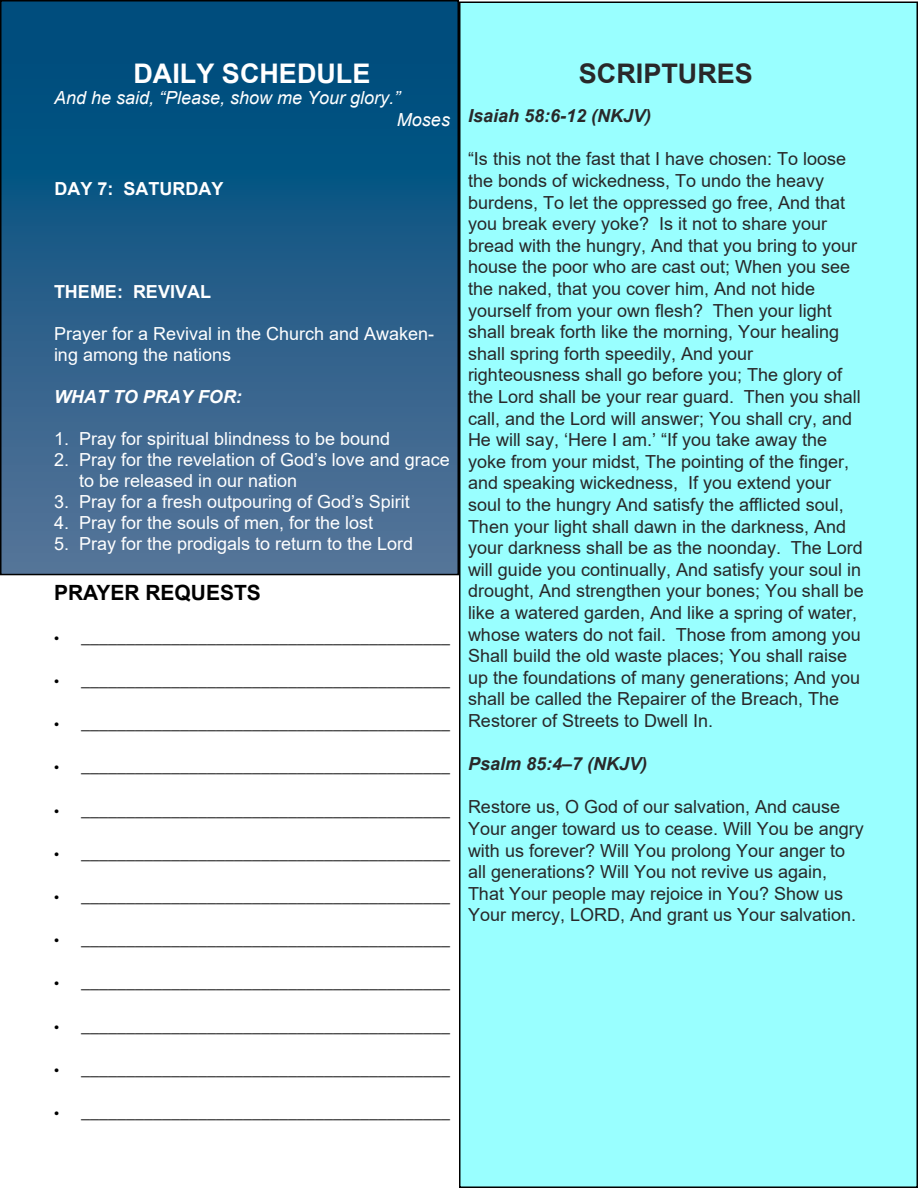
<style>
.page{position:relative;width:918px;height:1188px;background:#fff}
.page>*{position:absolute;margin:0;border:0;box-sizing:border-box;transform-origin:0 0}
.t1{font:700 27px "Arial";color:#fff}
.t2{font:700 27px "Arial";color:#292829}
.t3{font:700 21px "Arial";color:#000}
.t4{font:18px/21.6px "Arial";color:#292829}
.t5{font:18px "Myriad Pro";color:#000}
.t6{font:18px/21px "Arial";color:#fff}
.t7{font:italic 18px/21.6px "Arial";color:#fff}
.t8{font:italic 700 18px "Arial";color:#292829}
.t9{font:700 18px "Arial";color:#fff}
.t10{font:italic 700 18px "Arial";color:#fff}
</style>
<div class="page">
<div style="left:460px;top:2px;width:457px;height:1185px;background:#9ff"></div>
<div style="left:1px;top:1px;width:457px;height:574px;background:linear-gradient(to bottom,#00497a,#577498)"></div>
<div style="left:0;top:0;width:459px;height:575px;border:2px solid #000"></div>
<h1 class="t1" style="left:133px;top:54px;width:239px">DAILY SCHEDULE</h1>
<p class="t7" style="left:397px;top:87px;width:55px;text-indent:-343px">And he said, “Please, show me Your glory.”<br>Moses</p>
<p class="t9" style="left:55px;top:176px;width:171px">DAY 7: SATURDAY</p>
<p class="t9" style="left:54px;top:279px;width:159px">THEME: REVIVAL</p>
<p class="t6" style="left:54px;top:323px;width:382px">Prayer for a Revival in the Church and Awaken&shy;ing among the nations</p>
<p class="t10" style="left:54px;top:385px;width:189px">WHAT TO PRAY FOR:</p>
<p class="t6" style="left:54px;top:428px;width:338px">1. Pray for spiritual blindness to be bound</p>
<p class="t6" style="left:79px;top:449px;width:372px;text-indent:-25px">2. Pray for the revelation of God’s love and grace to be released in our nation</p>
<p class="t6" style="left:54px;top:491px;width:357px">3. Pray for a fresh outpouring of God’s Spirit</p>
<p class="t6" style="left:54px;top:512px;width:321px">4. Pray for the souls of men, for the lost</p>
<p class="t6" style="left:54px;top:533px;width:361px">5. Pray for the prodigals to return to the Lord</p>
<p class="t3" style="left:54px;top:577px;width:208px">PRAYER REQUESTS</p>
<p class="t5" style="left:54px;top:626px;width:397px">• _________________________________________</p>
<p class="t5" style="left:54px;top:669px;width:397px">• _________________________________________</p>
<p class="t5" style="left:54px;top:712px;width:397px">• _________________________________________</p>
<p class="t5" style="left:54px;top:755px;width:397px">• _________________________________________</p>
<p class="t5" style="left:54px;top:798px;width:397px">• _________________________________________</p>
<p class="t5" style="left:54px;top:842px;width:397px">• _________________________________________</p>
<p class="t5" style="left:54px;top:885px;width:397px">• _________________________________________</p>
<p class="t5" style="left:54px;top:928px;width:397px">• _________________________________________</p>
<p class="t5" style="left:54px;top:971px;width:397px">• _________________________________________</p>
<p class="t5" style="left:54px;top:1014px;width:397px">• _________________________________________</p>
<p class="t5" style="left:54px;top:1058px;width:397px">• _________________________________________</p>
<p class="t5" style="left:54px;top:1101px;width:397px">• _________________________________________</p>
<h1 class="t2" style="left:579px;top:54px;width:176px">SCRIPTURES</h1>
<p class="t8" style="left:468px;top:104px;width:185px">Isaiah 58:6-12 (NKJV)</p>
<p class="t4" style="left:468px;top:148px;width:397px">“Is this not the fast that I have chosen: To loose the bonds of wickedness, To undo the heavy burdens, To let the oppressed go free, And that you break every yoke? Is it not to share your bread with the hungry, And that you bring to your house the poor who are cast out; When you see the naked, that you cover him, And not hide yourself from your own flesh? Then your light shall break forth like the morning, Your healing shall spring forth speedily, And your righteousness shall go before you; The glory of the Lord shall be your rear guard. Then you shall call, and the Lord will answer; You shall cry, and He will say, ‘Here I am.’ “If you take away the yoke from your midst, The pointing of the finger, and speaking wickedness, If you extend your soul to the hungry And satisfy the afflicted soul, Then your light shall dawn in the darkness, And your darkness shall be as the noonday. The Lord will guide you continually, And satisfy your soul in drought, And strengthen your bones; You shall be like a watered garden, And like a spring of water, whose waters do not fail. Those from among you Shall build the old waste places; You shall raise up the foundations of many generations; And you shall be called the Repairer of the Breach, The Restorer of Streets to Dwell In.</p>
<p class="t8" style="left:468px;top:752px;width:181px">Psalm 85:4–7 (NKJV)</p>
<p class="t4" style="left:468px;top:796px;width:397px">Restore us, O God of our salvation, And cause Your anger toward us to cease. Will You be angry with us forever? Will You prolong Your anger to all generations? Will You not revive us again, That Your people may rejoice in You? Show us Your mercy, LORD, And grant us Your salvation.</p>
</div>
